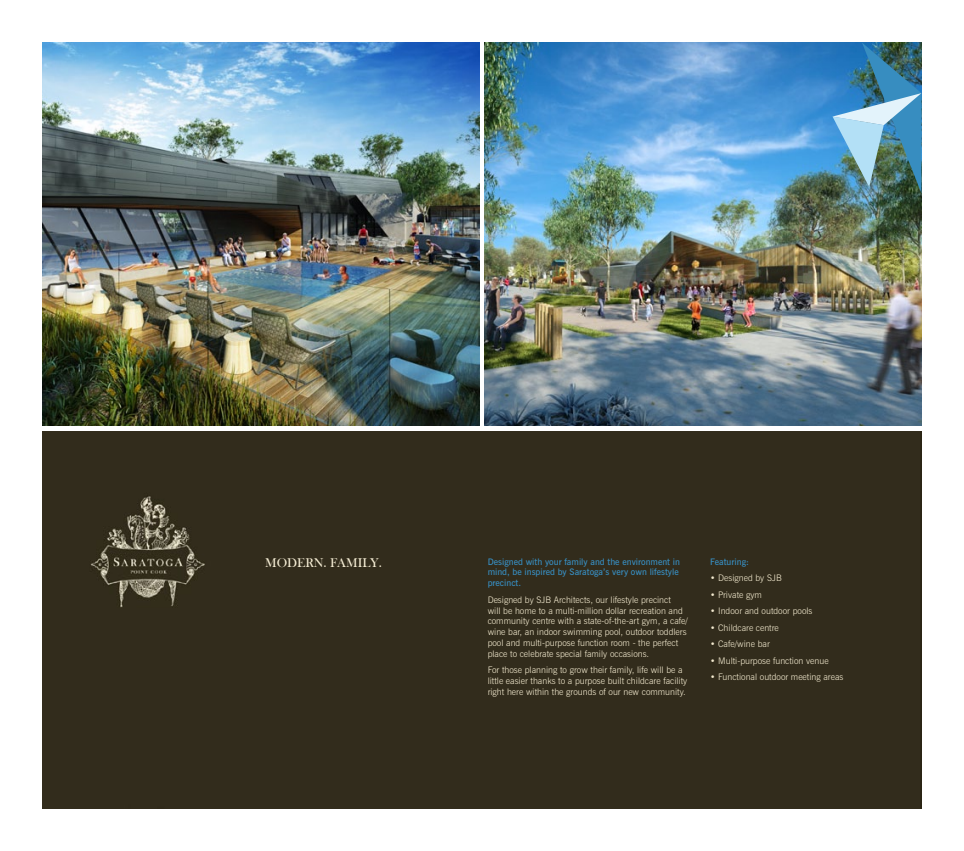
<style>
.page{position:relative;width:964px;height:851px;background:#fff}
.page>*{position:absolute;margin:0;border:0;box-sizing:border-box;transform-origin:0 0}
.subheading{font:13px "Bask Old Face";color:#f5edd4}
.bodycopy_rev{font:300 9px/10.8px "News Gothic BT";color:#f5ecd1}
.intro_copy_rev{font:600 9px/10.8px "News Gothic BT";color:#378dc0}
</style>
<div class="page">
<div style="left:43px;top:431px;width:878px;height:377px;background:#322c1c"></div>
<img style="left:43px;top:43px;width:436px;height:382px">
<img style="left:485px;top:43px;width:436px;height:382px">
<img style="left:832px;top:43px;width:89px;height:150px">
<p class="subheading" style="left:265px;top:555px;width:118px">MODERN. FAMILY.</p>
<p class="intro_copy_rev" style="left:488px;top:556px;width:194px">Designed with your family and the environment in mind, be inspired by Saratoga’s very own lifestyle precinct.</p>
<p class="bodycopy_rev" style="left:488px;top:594px;width:202px">Designed by SJB Architects, our lifestyle precinct<br>will be home to a multi-million dollar recreation and community centre with a state-of-the-art gym, a cafe/ wine bar, an indoor swimming pool, outdoor toddlers pool and multi-purpose function room - the perfect place to celebrate special family occasions.</p>
<p class="bodycopy_rev" style="left:488px;top:664px;width:201px">For those planning to grow their family, life will be a little easier thanks to a purpose built childcare facility right here within the grounds of our new community.</p>
<p class="intro_copy_rev" style="left:710px;top:556px;width:40px">Featuring:</p>
<p class="bodycopy_rev" style="left:710px;top:572px;width:73px">• Designed by SJB</p>
<p class="bodycopy_rev" style="left:710px;top:589px;width:53px">• Private gym</p>
<p class="bodycopy_rev" style="left:710px;top:605px;width:104px">• Indoor and outdoor pools</p>
<p class="bodycopy_rev" style="left:710px;top:621px;width:70px">• Childcare centre</p>
<p class="bodycopy_rev" style="left:710px;top:638px;width:61px">• Cafe/wine bar</p>
<p class="bodycopy_rev" style="left:710px;top:654px;width:120px">• Multi-purpose function venue</p>
<p class="bodycopy_rev" style="left:710px;top:671px;width:135px">• Functional outdoor meeting areas</p>
</div>
